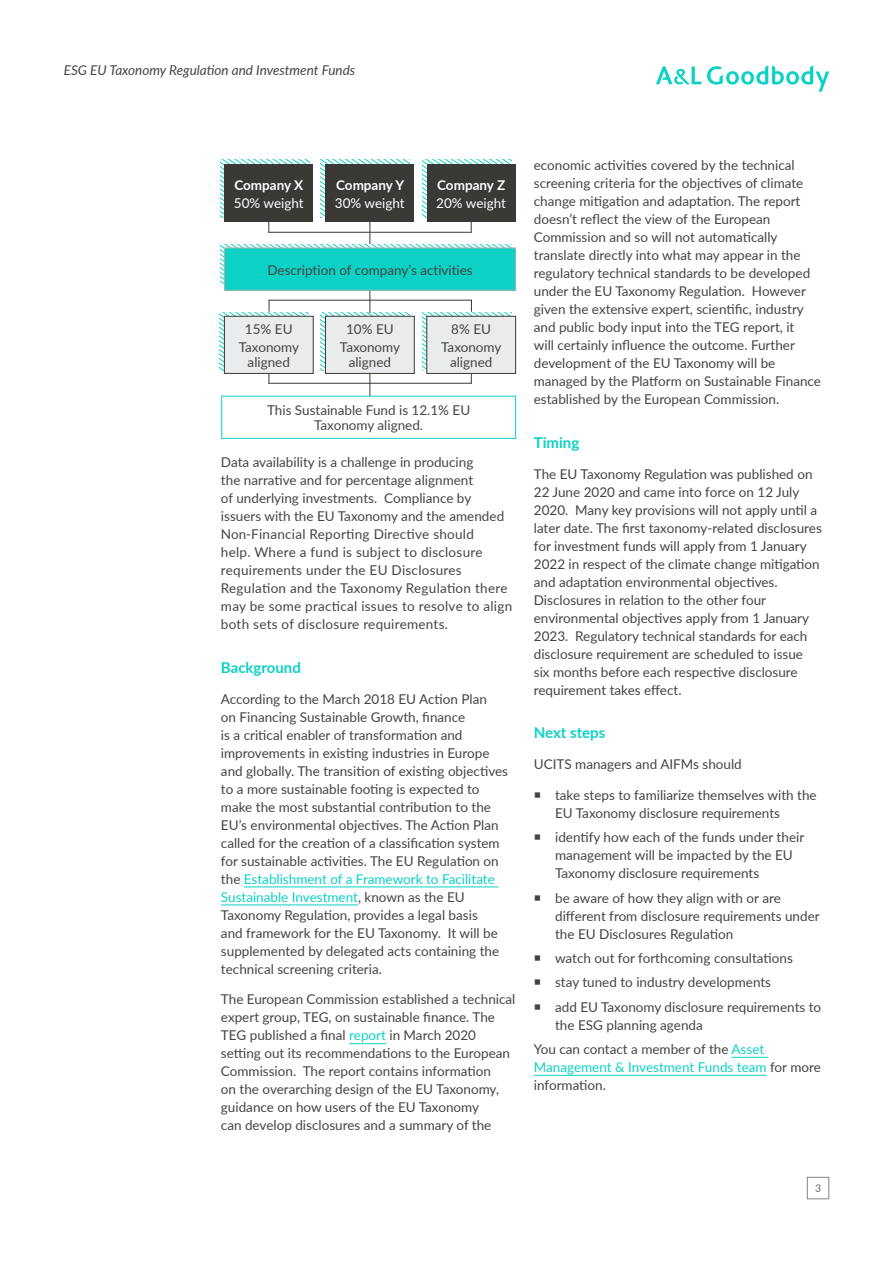
<style>
.page{position:relative;width:893px;height:1263px;background:#fff}
.page>*{position:absolute;margin:0;border:0;box-sizing:border-box;transform-origin:0 0}
.t1{font:700 15px "Lato";color:#0bd2c5}
.t2{font:13.5px/18px "Lato";color:#464442}
.t3{font:13.5px/18px "Lato";color:#0bd2c5}
.t4{font:italic 13.5px "Lato";color:#464442}
.t5{font:13.5px "Lato";color:#fff}
.t6{font:700 13.5px "Lato";color:#fff}
.t7{font:10.5px "Lato";color:#6f6f6e}
.s1{color:#0bd2c5}
.s2{color:#464442}
</style>
<div class="page">
<svg style="left:656px;top:66px;width:45px;height:18px"></svg>
<svg style="left:707px;top:65px;width:122px;height:27px"></svg>
<div style="left:807px;top:1177px;width:22px;height:22px;border:1px solid #858585"></div>
<hr style="left:244px;top:887px;width:254px;height:1px;background:#0bd2c5">
<hr style="left:221px;top:905px;width:137px;height:1px;background:#0bd2c5">
<hr style="left:349px;top:1043px;width:37px;height:1px;background:#0bd2c5">
<hr style="left:731px;top:1057px;width:37px;height:1px;background:#0bd2c5">
<hr style="left:534px;top:1075px;width:233px;height:1px;background:#0bd2c5">
<hr style="left:269px;top:383px;width:203px;height:1px;background:#3b3936">
<hr style="left:369px;top:221px;width:1px;height:175px;background:#3b3936">
<svg style="left:321px;top:160px;width:89px;height:57px"></svg>
<div style="left:224px;top:165px;width:89px;height:57px;background:#3b3936"></div>
<svg style="left:221px;top:244px;width:290px;height:39px"></svg>
<div style="left:225px;top:248px;width:291px;height:42px;background:#0bd2c5"></div>
<div style="left:222px;top:396px;width:294px;height:43px;border:1px solid #0bd2c5"></div>
<div style="left:224px;top:316px;width:89px;height:57px;background:#eaebec"></div>
<div style="left:427px;top:165px;width:89px;height:57px;background:#3b3936"></div>
<div style="left:427px;top:316px;width:89px;height:57px;background:#eaebec"></div>
<div style="left:427px;top:316px;width:89px;height:58px;border:1px solid #3b3936"></div>
<div style="left:325px;top:165px;width:89px;height:57px;background:#3b3936"></div>
<svg style="left:321px;top:313px;width:89px;height:57px"></svg>
<div style="left:325px;top:316px;width:89px;height:57px;background:#eaebec"></div>
<div style="left:325px;top:316px;width:89px;height:58px;border:1px solid #3b3936"></div>
<svg style="left:221px;top:160px;width:89px;height:72px"></svg>
<svg style="left:422px;top:160px;width:89px;height:72px"></svg>
<hr style="left:268px;top:232px;width:204px;height:1px;background:#3b3936">
<svg style="left:220px;top:300px;width:89px;height:84px"></svg>
<svg style="left:422px;top:301px;width:89px;height:83px"></svg>
<hr style="left:269px;top:300px;width:203px;height:1px;background:#3b3936">
<p class="t4" style="left:64px;top:60px;width:293px">ESG EU Taxonomy Regulation and Investment Funds</p>
<p class="t6" style="left:234px;top:175px;width:70px">Company X</p>
<p class="t5" style="left:234px;top:193px;width:71px">50% weight</p>
<p class="t6" style="left:336px;top:175px;width:70px">Company Y</p>
<p class="t5" style="left:335px;top:193px;width:71px">30% weight</p>
<p class="t6" style="left:437px;top:175px;width:70px">Company Z</p>
<p class="t5" style="left:436px;top:193px;width:71px">20% weight</p>
<p class="t2" style="left:267px;top:260px;width:207px">Description of company’s activities</p>
<p class="t2" style="left:239px;top:319px;width:62px;text-align:center">15% EU<br>Taxonomy</p>
<p class="t2" style="left:248px;top:352px;width:44px">aligned</p>
<p class="t2" style="left:340px;top:319px;width:62px;text-align:center">10% EU<br>Taxonomy</p>
<p class="t2" style="left:349px;top:352px;width:44px">aligned</p>
<p class="t2" style="left:441px;top:319px;width:62px;text-align:center">8% EU<br>Taxonomy</p>
<p class="t2" style="left:450px;top:352px;width:44px">aligned</p>
<p class="t2" style="left:267px;top:402px;width:205px;line-height:15px;text-align:center">This Sustainable Fund is 12.1% EU<br>Taxonomy aligned.</p>
<p class="t2" style="left:221px;top:453px;width:293px">Data availability is a challenge in producing<br>the narrative and for percentage alignment<br>of underlying investments. Compliance by issuers with the EU Taxonomy and the amended Non-Financial Reporting Directive should<br>help. Where a fund is subject to disclosure requirements under the EU Disclosures Regulation and the Taxonomy Regulation there may be some practical issues to resolve to align both sets of disclosure requirements.</p>
<p class="t1" style="left:221px;top:656px;width:81px">Background</p>
<p class="t2" style="left:221px;top:689px;width:289px">According to the March 2018 EU Action Plan<br>on Financing Sustainable Growth, finance<br>is a critical enabler of transformation and improvements in existing industries in Europe and globally. The transition of existing objectives to a more sustainable footing is expected to make the most substantial contribution to the EU’s environmental objectives. The Action Plan called for the creation of a classification system for sustainable activities. The EU Regulation on the <span class="s1">Establishment of a Framework to Facilitate Sustainable Investment</span>, known as the EU Taxonomy Regulation, provides a legal basis<br>and framework for the EU Taxonomy. It will be supplemented by delegated acts containing the technical screening criteria.</p>
<p class="t2" style="left:221px;top:990px;width:296px">The European Commission established a technical expert group, TEG, on sustainable finance. The TEG published a final <span class="s1">report</span> in March 2020 setting out its recommendations to the European Commission. The report contains information<br>on the overarching design of the EU Taxonomy, guidance on how users of the EU Taxonomy<br>can develop disclosures and a summary of the</p>
<p class="t2" style="left:534px;top:156px;width:289px">economic activities covered by the technical screening criteria for the objectives of climate change mitigation and adaptation. The report doesn’t reflect the view of the European Commission and so will not automatically translate directly into what may appear in the regulatory technical standards to be developed under the EU Taxonomy Regulation. However given the extensive expert, scientific, industry and public body input into the TEG report, it<br>will certainly influence the outcome. Further development of the EU Taxonomy will be managed by the Platform on Sustainable Finance established by the European Commission.</p>
<p class="t1" style="left:534px;top:431px;width:47px">Timing</p>
<p class="t2" style="left:534px;top:464px;width:290px">The EU Taxonomy Regulation was published on 22 June 2020 and came into force on 12 July 2020. Many key provisions will not apply until a later date. The first taxonomy-related disclosures for investment funds will apply from 1 January 2022 in respect of the climate change mitigation and adaptation environmental objectives.<br>Disclosures in relation to the other four environmental objectives apply from 1 January 2023. Regulatory technical standards for each disclosure requirement are scheduled to issue six months before each respective disclosure requirement takes effect.</p>
<p class="t1" style="left:534px;top:722px;width:73px">Next steps</p>
<p class="t2" style="left:534px;top:755px;width:209px">UCITS managers and AIFMs should</p>
<p class="t2" style="left:555px;top:785px;width:263px">take steps to familiarize themselves with the<br>EU Taxonomy disclosure requirements</p>
<p class="t2" style="left:555px;top:828px;width:251px">identify how each of the funds under their management will be impacted by the EU<br>Taxonomy disclosure requirements</p>
<p class="t2" style="left:555px;top:888px;width:266px">be aware of how they align with or are different from disclosure requirements under the EU Disclosures Regulation</p>
<p class="t2" style="left:555px;top:945px;width:268px;line-height:24.5px">watch out for forthcoming consultations<br>stay tuned to industry developments<br>add EU Taxonomy disclosure requirements to</p>
<p class="t2" style="left:534px;top:1012px;width:232px;line-height:24.5px;text-indent:21px">the ESG planning agenda<br>You can contact a member of the <span class="s1">Asset</span></p>
<p class="t3" style="left:534px;top:1058px;width:289px">Management &amp; Investment Funds team <span class="s2">for more information.</span></p>
<p class="t7" style="left:815px;top:1181px;width:8px">3</p>
</div>
